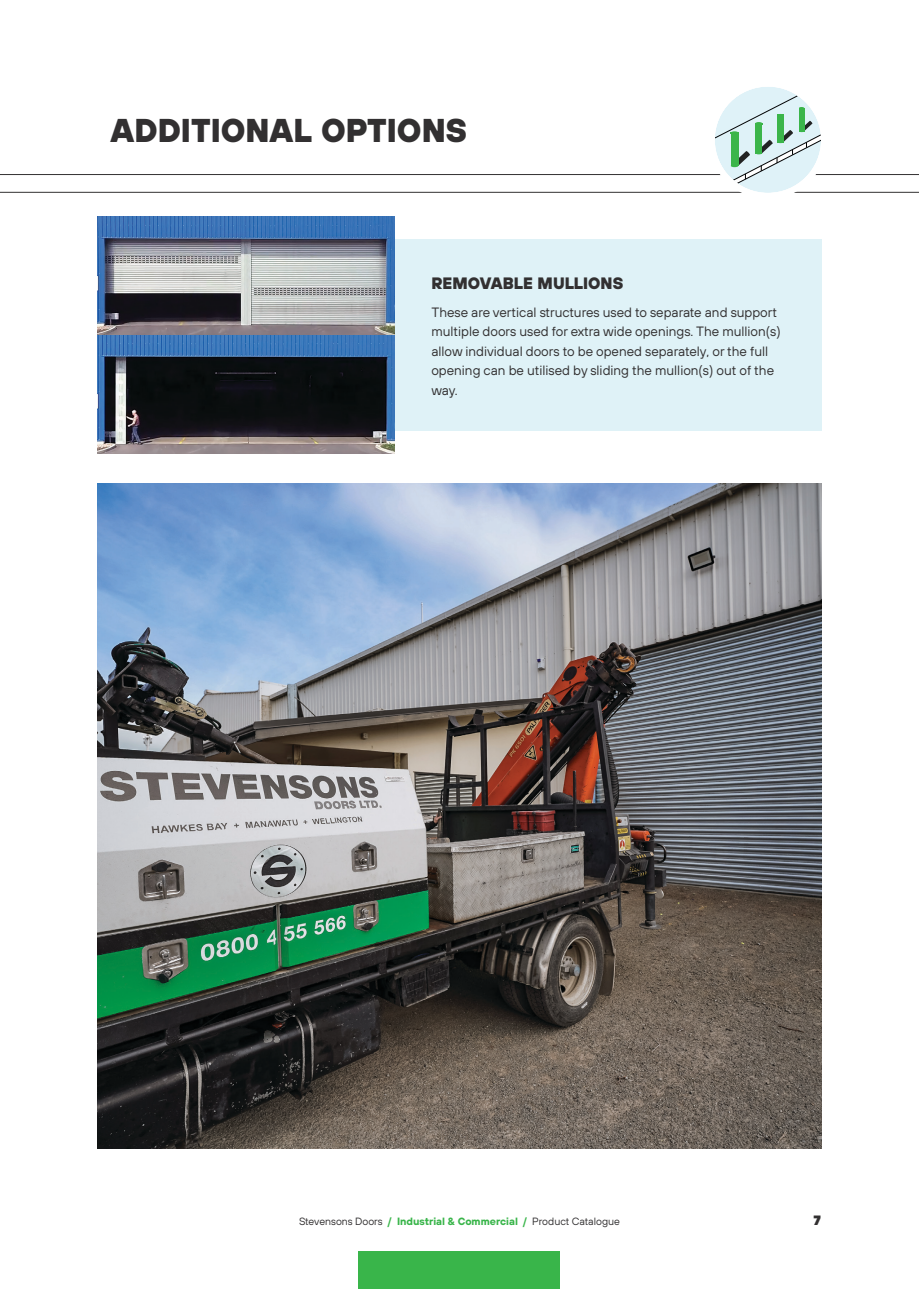
<style>
.page{position:relative;width:919px;height:1289px;background:#fff}
.page>*{position:absolute;margin:0;border:0;box-sizing:border-box;transform-origin:0 0}
.Section_Header{font:800 33px "TT Hoves";color:#323031}
.Sub_Heading__black_caps_bold{font:800 16.5px "TT Hoves";color:#323031}
.Body_Text__black{font:13.5px/19.5px "TT Hoves";color:#323031}
.t1{font:900 13.5px "TT Hoves";color:#323031}
.t2{font:10.5px "TT Hoves";color:#323031}
.s1{font-weight:600;color:#39b54a}
.s2{font-weight:700;color:#39b54a}
</style>
<div class="page">
<hr style="left:0;top:192px;width:918px;height:1px;background:#323031">
<hr style="left:0;top:174px;width:918px;height:1px;background:#323031">
<div style="left:98px;top:239px;width:723px;height:192px;background:#dff2f7"></div>
<img style="left:98px;top:217px;width:296px;height:236px">
<div style="left:714px;top:87px;width:106px;height:106px;background:#dff2f8;border-radius:50%"></div>
<svg style="left:715px;top:95px;width:105px;height:89px"></svg>
<div style="left:708px;top:81px;width:119px;height:118px;border:6px solid #fff;border-radius:50%"></div>
<img style="left:98px;top:483px;width:723px;height:665px">
<div style="left:359px;top:1251px;width:201px;height:37px;background:#39b54a"></div>
<p class="Section_Header" style="left:111px;top:108px;width:358px">ADDITIONAL OPTIONS</p>
<p class="Sub_Heading__black_caps_bold" style="left:431px;top:271px;width:193px">REMOVABLE MULLIONS</p>
<p class="Body_Text__black" style="left:431px;top:302px;width:350px">These are vertical structures used to separate and support multiple doors used for extra wide openings. The mullion(s) allow individual doors to be opened separately, or the full opening can be utilised by sliding the mullion(s) out of the way.</p>
<p class="t2" style="left:299px;top:1214px;width:322px">Stevensons Doors <span class="s1">/</span> <span class="s2">Industrial &amp; Commercial</span> <span class="s1">/</span> Product Catalogue</p>
<p class="t1" style="left:813px;top:1211px;width:9px">7</p>
</div>
